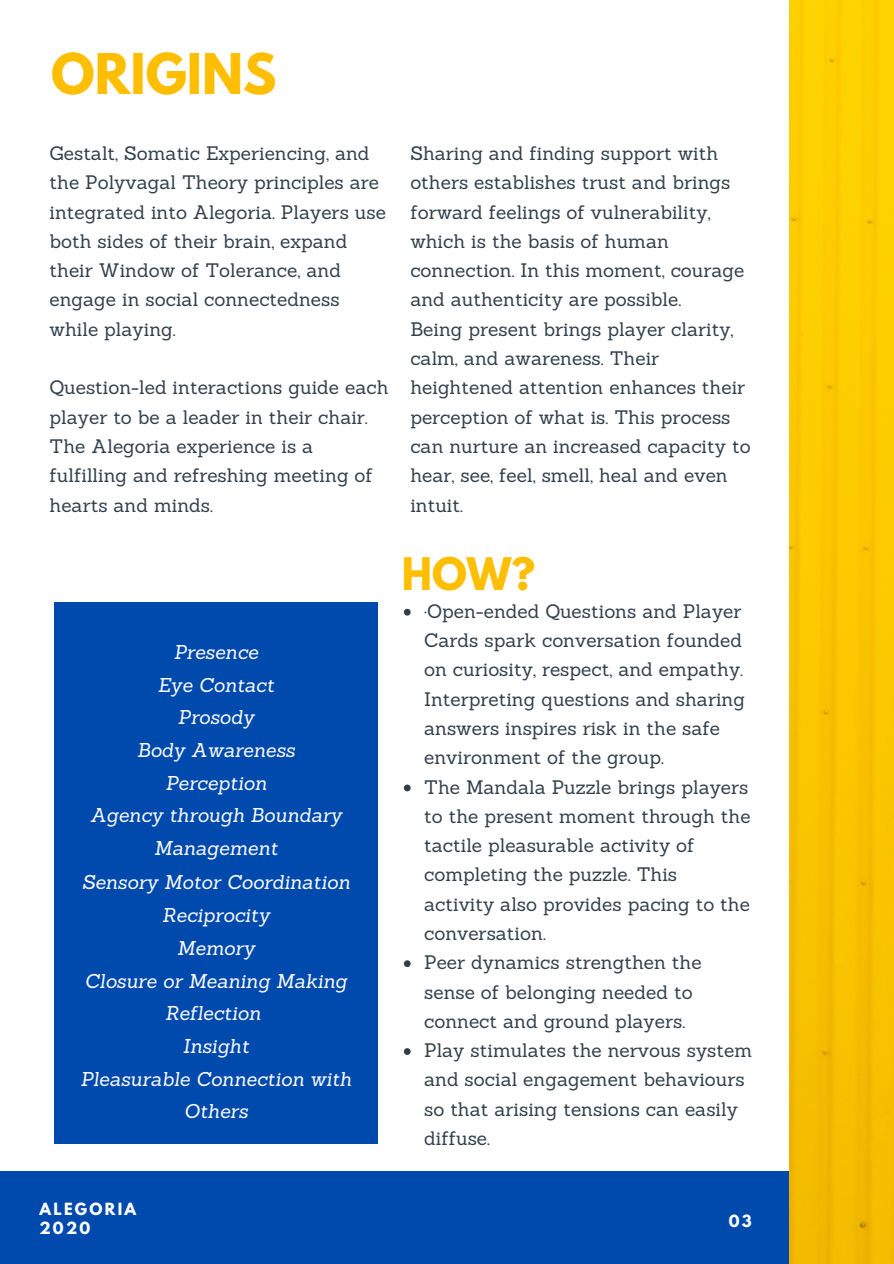
<style>
.page{position:relative;width:894px;height:1264px;background:#fff}
.page>*{position:absolute;margin:0;border:0;box-sizing:border-box;transform-origin:0 0}
.t1{font:700 49.65px "League Spartan";color:#ffbe00}
.t2{font:700 39.75px "League Spartan";color:#ffbe00}
.t3{font:italic 19.5px/32.8px "Sanchez";color:#fff;text-align:center}
.t4{font:19.05px/29.2px "Sanchez";color:#303f4b}
.t5{font:700 14.85px/19.2px "League Spartan";letter-spacing:.15em;color:#fff}
</style>
<div class="page">
<div style="left:0;top:1171px;width:893px;height:92px;background:#004aad"></div>
<img style="left:789px;top:0;width:104px;height:1263px">
<div style="left:54px;top:601px;width:324px;height:542px;background:#004aad"></div>
<svg style="left:404px;top:609px;width:6px;height:6px"></svg>
<svg style="left:404px;top:784px;width:6px;height:7px"></svg>
<svg style="left:404px;top:960px;width:6px;height:7px"></svg>
<svg style="left:404px;top:1048px;width:6px;height:6px"></svg>
<h1 class="t1" style="left:51px;top:49px;width:227px">ORIGINS</h1>
<p class="t4" style="left:50px;top:138px;width:338px">Gestalt, Somatic Experiencing, and the Polyvagal Theory principles are integrated into Alegoria. Players use both sides of their brain, expand their Window of Tolerance, and engage in social connectedness while playing.</p>
<p class="t4" style="left:50px;top:373px;width:340px">Question-led interactions guide each player to be a leader in their chair.<br>The Alegoria experience is a fulfilling and refreshing meeting of hearts and minds.</p>
<p class="t4" style="left:410px;top:138px;width:342px">Sharing and finding support with others establishes trust and brings forward feelings of vulnerability, which is the basis of human connection. In this moment, courage and authenticity are possible.<br>Being present brings player clarity, calm, and awareness. Their heightened attention enhances their perception of what is. This process can nurture an increased capacity to hear, see, feel, smell, heal and even intuit.</p>
<p class="t3" style="left:80px;top:635px;width:273px">Presence<br>Eye Contact<br>Prosody<br>Body Awareness<br>Perception<br>Agency through Boundary<br>Management<br>Sensory Motor Coordination<br>Reciprocity<br>Memory<br>Closure or Meaning Making<br>Reflection<br>Insight<br>Pleasurable Connection with<br>Others</p>
<h2 class="t2" style="left:401px;top:554px;width:135px">HOW?</h2>
<p class="t4" style="left:424px;top:596px;width:329px">·Open-ended Questions and Player<br>Cards spark conversation founded on curiosity, respect, and empathy.<br>Interpreting questions and sharing answers inspires risk in the safe environment of the group.<br>The Mandala Puzzle brings players to the present moment through the tactile pleasurable activity of completing the puzzle. This<br>activity also provides pacing to the conversation.<br>Peer dynamics strengthen the sense of belonging needed to connect and ground players.<br>Play stimulates the nervous system and social engagement behaviours so that arising tensions can easily diffuse.</p>
<p class="t5" style="left:39px;top:1201px;width:98px">ALEGORIA<br>2020</p>
<p class="t5" style="left:728px;top:1213px;width:24px">03</p>
</div>
